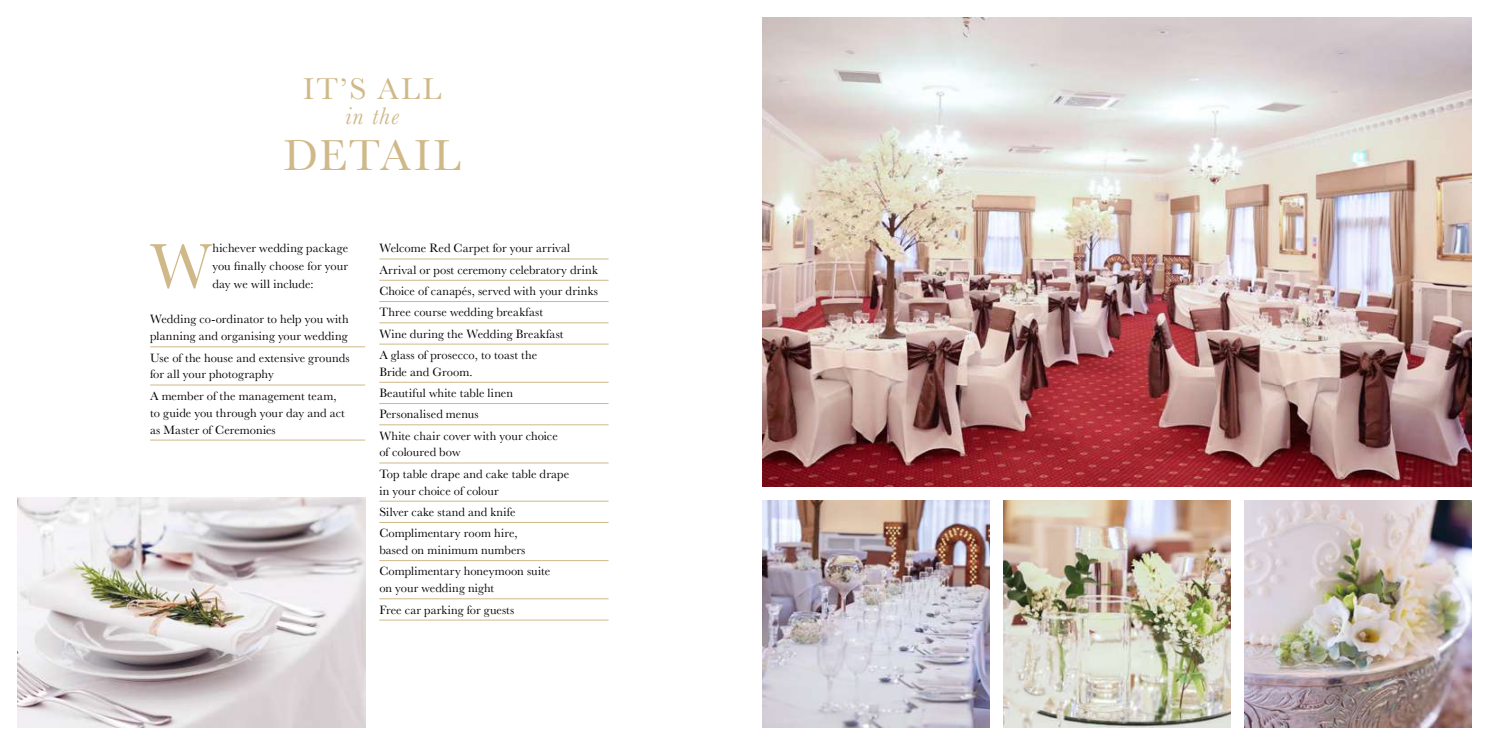
<style>
.page{position:relative;width:1489px;height:745px;background:#fff}
.page>*{position:absolute;margin:0;border:0;box-sizing:border-box;transform-origin:0 0}
.t1{font:65.38px "Baskerville";color:#cfb989}
.t2{font:45px "Baskerville";letter-spacing:.035em;color:#cfb989}
.t3{font:31.25px "Baskerville";color:#cfb989}
.t4{font:italic 25px "Baskerville";color:#cfb989}
.t5{font:12.5px/21.2px "Baskerville";letter-spacing:.005em;color:#000}
</style>
<div class="page">
<hr style="left:150px;top:346px;width:215px;height:1px;background:#cfb989">
<hr style="left:150px;top:384px;width:215px;height:1px;background:#cfb989">
<hr style="left:150px;top:439px;width:215px;height:1px;background:#cfb989">
<img style="left:18px;top:497px;width:347px;height:229px">
<hr style="left:379px;top:258px;width:229px;height:1px;background:#cfb989">
<hr style="left:379px;top:280px;width:229px;height:1px;background:#cfb989">
<hr style="left:379px;top:301px;width:229px;height:1px;background:#cfb989">
<hr style="left:379px;top:322px;width:229px;height:1px;background:#cfb989">
<hr style="left:379px;top:343px;width:229px;height:1px;background:#cfb989">
<hr style="left:379px;top:382px;width:229px;height:1px;background:#cfb989">
<hr style="left:379px;top:403px;width:229px;height:1px;background:#cfb989">
<hr style="left:379px;top:424px;width:229px;height:1px;background:#cfb989">
<hr style="left:379px;top:462px;width:229px;height:1px;background:#cfb989">
<hr style="left:379px;top:500px;width:229px;height:1px;background:#cfb989">
<hr style="left:379px;top:522px;width:229px;height:1px;background:#cfb989">
<hr style="left:379px;top:560px;width:229px;height:1px;background:#cfb989">
<hr style="left:379px;top:598px;width:229px;height:1px;background:#cfb989">
<hr style="left:379px;top:619px;width:229px;height:1px;background:#cfb989">
<img style="left:762px;top:18px;width:708px;height:467px">
<img style="left:762px;top:500px;width:227px;height:226px">
<img style="left:1244px;top:500px;width:226px;height:226px">
<img style="left:1003px;top:500px;width:227px;height:226px">
<h3 class="t3" style="left:303px;top:69px;width:140px">IT’S ALL</h3>
<h3 class="t4" style="left:345px;top:99px;width:55px">in the</h3>
<h2 class="t2" style="left:284px;top:127px;width:178px">DETAIL</h2>
<h1 class="t1" style="left:150px;top:224px;width:63px">W</h1>
<p class="t5" style="left:212px;top:240px;width:137px;line-height:17.5px;text-align:justify">hichever wedding package you finally choose for your day we will include:</p>
<p class="t5" style="left:150px;top:311px;width:200px;line-height:16.9px">Wedding co-ordinator to help you with planning and organising your wedding</p>
<p class="t5" style="left:150px;top:349px;width:201px;line-height:16.9px">Use of the house and extensive grounds for all your photography</p>
<p class="t5" style="left:150px;top:387px;width:196px;line-height:16.9px">A member of the management team, to guide you through your day and act as Master of Ceremonies</p>
<p class="t5" style="left:379px;top:238px;width:220px">Welcome Red Carpet for your arrival Arrival or post ceremony celebratory drink Choice of canapés, served with your drinks Three course wedding breakfast<br>Wine during the Wedding Breakfast<br>A glass of prosecco, to toast the</p>
<p class="t5" style="left:379px;top:361px;width:180px">Bride and Groom.<br>Beautiful white table linen<br>Personalised menus<br>White chair cover with your choice</p>
<p class="t5" style="left:379px;top:441px;width:191px">of coloured bow<br>Top table drape and cake table drape</p>
<p class="t5" style="left:379px;top:480px;width:140px">in your choice of colour<br>Silver cake stand and knife<br>Complimentary room hire,</p>
<p class="t5" style="left:379px;top:539px;width:172px">based on minimum numbers<br>Complimentary honeymoon suite</p>
<p class="t5" style="left:379px;top:577px;width:137px">on your wedding night<br>Free car parking for guests</p>
</div>
